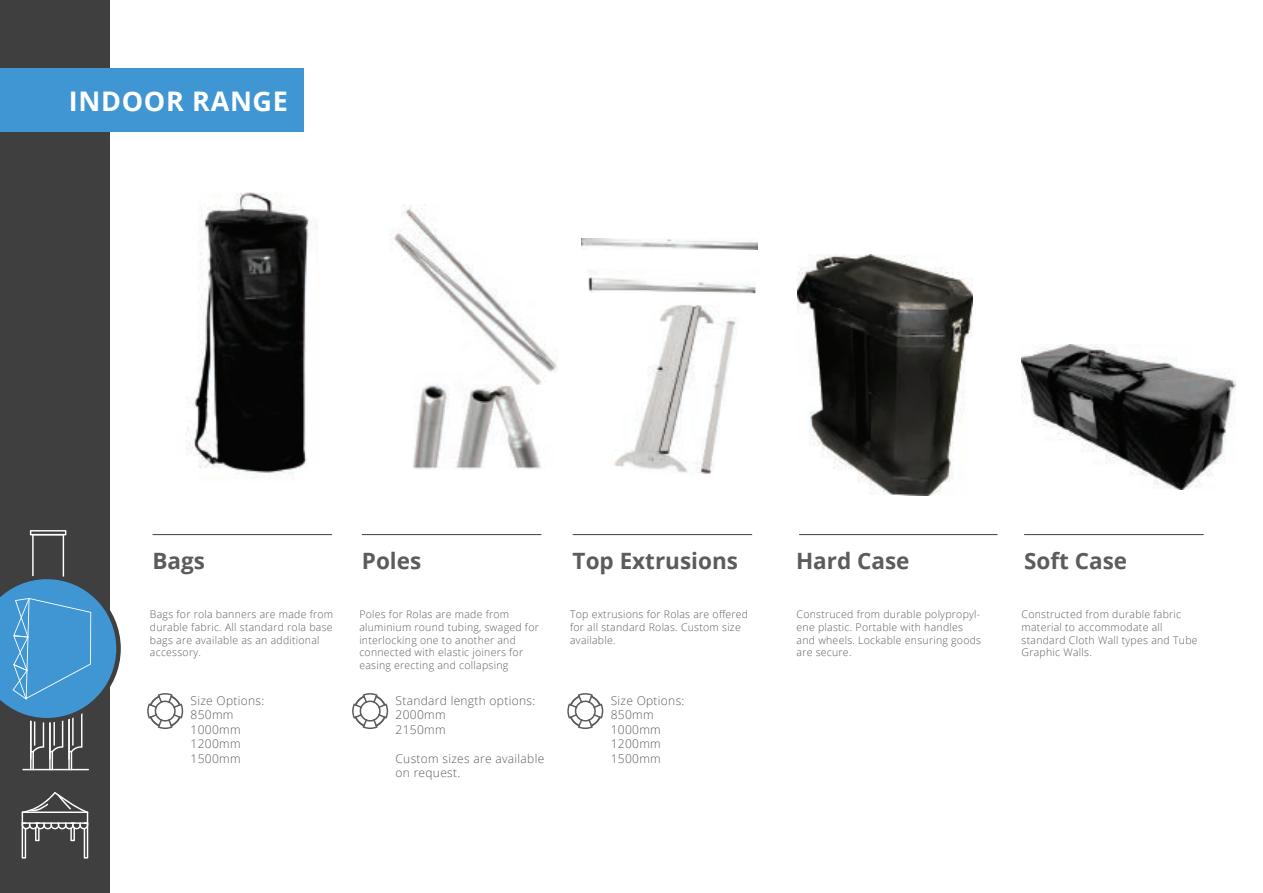
<style>
.page{position:relative;width:1263px;height:893px;background:#fff}
.page>*{position:absolute;margin:0;border:0;box-sizing:border-box;transform-origin:0 0}
.t1{font:700 27px "Open Sans";letter-spacing:.025em;color:#fff}
.t2{font:700 22.5px "Open Sans";color:#5c5c5c}
.t3{font:300 12px/14.4px "Open Sans";letter-spacing:.025em;color:#5c5c5c}
.t4{font:300 10.5px/12.6px "Open Sans";letter-spacing:.025em;color:#5c5c5c}
</style>
<div class="page">
<div style="left:0;top:0;width:109px;height:893px;background:#3f3f40"></div>
<hr style="left:152px;top:534px;width:180px;height:1px;background:#3f3f40">
<svg style="left:147px;top:693px;width:36px;height:36px"></svg>
<svg style="left:22px;top:792px;width:66px;height:66px"></svg>
<hr style="left:799px;top:534px;width:198px;height:1px;background:#3f3f40">
<hr style="left:1024px;top:534px;width:180px;height:1px;background:#3f3f40">
<hr style="left:573px;top:534px;width:179px;height:1px;background:#3f3f40">
<svg style="left:567px;top:693px;width:36px;height:36px"></svg>
<svg style="left:0;top:530px;width:121px;height:240px"></svg>
<svg style="left:352px;top:693px;width:36px;height:36px"></svg>
<hr style="left:362px;top:534px;width:179px;height:1px;background:#3f3f40">
<img style="left:186px;top:192px;width:132px;height:287px">
<img style="left:581px;top:238px;width:175px;height:236px">
<img style="left:391px;top:205px;width:166px;height:264px">
<img style="left:582px;top:239px;width:176px;height:11px">
<img style="left:1022px;top:344px;width:213px;height:145px">
<img style="left:797px;top:255px;width:175px;height:241px">
<div style="left:0;top:68px;width:304px;height:63px;background:#4096d2"></div>
<h1 class="t1" style="left:69px;top:82px;width:221px">INDOOR RANGE</h1>
<h2 class="t2" style="left:152px;top:545px;width:54px">Bags</h2>
<p class="t4" style="left:150px;top:608px;width:185px">Bags for rola banners are made from durable fabric. All standard rola base bags are available as an additional accessory.</p>
<p class="t3" style="left:191px;top:693px;width:75px">Size Options:<br>850mm<br>1000mm<br>1200mm<br>1500mm</p>
<h2 class="t2" style="left:362px;top:545px;width:61px">Poles</h2>
<p class="t4" style="left:359px;top:608px;width:181px">Poles for Rolas are made from aluminium round tubing, swaged for interlocking one to another and connected with elastic joiners for easing erecting and collapsing</p>
<p class="t3" style="left:395px;top:693px;width:141px">Standard length options:<br>2000mm<br>2150mm</p>
<p class="t3" style="left:395px;top:751px;width:150px">Custom sizes are available on request.</p>
<h2 class="t2" style="left:573px;top:545px;width:167px">Top Extrusions</h2>
<p class="t4" style="left:570px;top:608px;width:180px">Top extrusions for Rolas are offered for all standard Rolas. Custom size available.</p>
<p class="t3" style="left:611px;top:693px;width:75px">Size Options:<br>850mm<br>1000mm<br>1200mm<br>1500mm</p>
<h2 class="t2" style="left:796px;top:545px;width:115px">Hard Case</h2>
<p class="t4" style="left:796px;top:608px;width:186px">Construced from durable polypropyl&shy;ene plastic. Portable with handles and wheels. Lockable ensuring goods are secure.</p>
<h2 class="t2" style="left:1024px;top:545px;width:105px">Soft Case</h2>
<p class="t4" style="left:1021px;top:608px;width:178px">Constructed from durable fabric material to accommodate all standard Cloth Wall types and Tube<br>Graphic Walls.</p>
</div>
